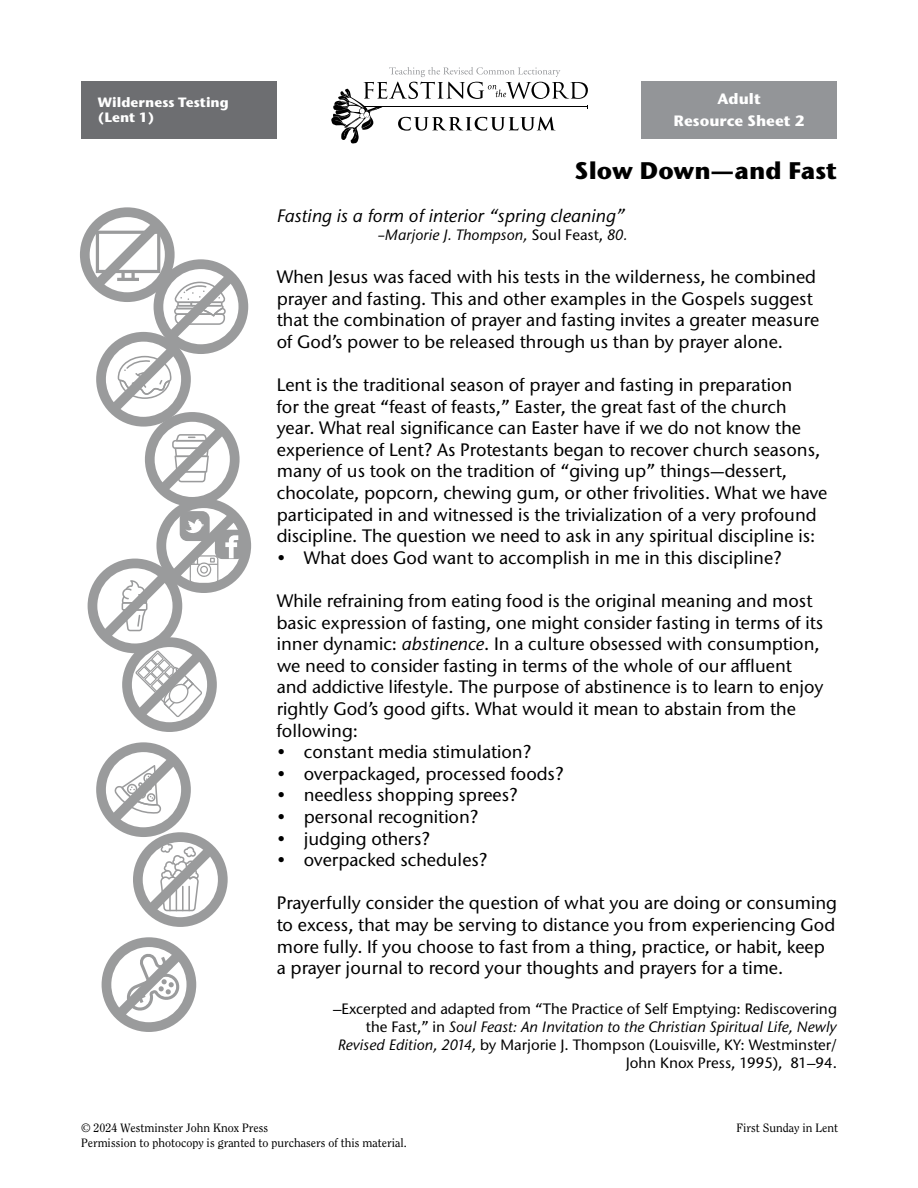
<style>
.page{position:relative;width:918px;height:1188px;background:#fff}
.page>*{position:absolute;margin:0;border:0;box-sizing:border-box;transform-origin:0 0}
.t1{font:700 24px "Stone Sans ITC Std";color:#000}
.t2{font:500 18px/21.6px "Stone Sans ITC Std";color:#000}
.t3{font:italic 500 18px "Stone Sans ITC Std";color:#000}
.t4{font:500 15px/18px "Stone Sans ITC Std";color:#000;text-align:right}
.t5{font:italic 500 15px "Stone Sans ITC Std";color:#000}
.t6{font:700 15px/22.5px "Stone Sans ITC Std";color:#fff;text-align:center}
.t7{font:700 13.5px/15px "Stone Sans ITC Std";color:#fff}
.t8{font:12px "Clearface Std";color:#000}
.s1{font-style:normal}
.s2{font-style:italic}
</style>
<div class="page">
<div style="left:641px;top:81px;width:196px;height:57px;background:#939598"></div>
<svg style="left:331px;top:67px;width:257px;height:77px"></svg>
<div style="left:81px;top:81px;width:196px;height:57px;background:#6d6e71"></div>
<svg style="left:96px;top:742px;width:132px;height:185px"></svg>
<svg style="left:102px;top:937px;width:94px;height:95px"></svg>
<svg style="left:80px;top:207px;width:171px;height:525px"></svg>
<p class="t7" style="left:98px;top:95px;width:132px">Wilderness Testing (Lent 1)</p>
<p class="t6" style="left:674px;top:87px;width:133px">Adult<br>Resource Sheet 2</p>
<h1 class="t1" style="left:575px;top:155px;width:264px">Slow Down—and Fast</h1>
<p class="t3" style="left:277px;top:205px;width:350px">Fasting is a form of interior “spring cleaning”</p>
<p class="t5" style="left:378px;top:226px;width:252px">–Marjorie J. Thompson, <span class="s1">Soul Feast,</span> 80.</p>
<p class="t2" style="left:277px;top:266px;width:544px">When Jesus was faced with his tests in the wilderness, he combined prayer and fasting. This and other examples in the Gospels suggest that the combination of prayer and fasting invites a greater measure of God’s power to be released through us than by prayer alone.</p>
<p class="t2" style="left:277px;top:374px;width:552px">Lent is the traditional season of prayer and fasting in preparation<br>for the great “feast of feasts,” Easter, the great fast of the church year. What real significance can Easter have if we do not know the experience of Lent? As Protestants began to recover church seasons, many of us took on the tradition of “giving up” things—dessert, chocolate, popcorn, chewing gum, or other frivolities. What we have participated in and witnessed is the trivialization of a very profound discipline. The question we need to ask in any spiritual discipline is:</p>
<p class="t2" style="left:277px;top:547px;width:506px">• What does God want to accomplish in me in this discipline?</p>
<p class="t2" style="left:277px;top:590px;width:548px">While refraining from eating food is the original meaning and most basic expression of fasting, one might consider fasting in terms of its inner dynamic: <span class="s2">abstinence</span>. In a culture obsessed with consumption, we need to consider fasting in terms of the whole of our affluent and addictive lifestyle. The purpose of abstinence is to learn to enjoy rightly God’s good gifts. What would it mean to abstain from the following:</p>
<p class="t2" style="left:277px;top:741px;width:256px">• constant media stimulation?</p>
<p class="t2" style="left:277px;top:763px;width:288px">• overpackaged, processed foods?</p>
<p class="t2" style="left:277px;top:784px;width:242px">• needless shopping sprees?</p>
<p class="t2" style="left:277px;top:806px;width:203px">• personal recognition?</p>
<p class="t2" style="left:277px;top:827px;width:155px">• judging others?</p>
<p class="t2" style="left:277px;top:849px;width:212px">• overpacked schedules?</p>
<p class="t2" style="left:277px;top:892px;width:562px">Prayerfully consider the question of what you are doing or consuming to excess, that may be serving to distance you from experiencing God more fully. If you choose to fast from a thing, practice, or habit, keep a prayer journal to record your thoughts and prayers for a time.</p>
<p class="t4" style="left:333px;top:1000px;width:505px">–Excerpted and adapted from “The Practice of Self Emptying: Rediscovering the Fast,” in <span class="s2">Soul Feast: An Invitation to the Christian Spiritual Life, Newly Revised Edition, 2014,</span> by Marjorie J. Thompson (Louisville, KY: Westminster/ John Knox Press, 1995), 81–94.</p>
<p class="t8" style="left:81px;top:1121px;width:189px">© 2024 Westminster John Knox Press</p>
<p class="t8" style="left:736px;top:1121px;width:103px">First Sunday in Lent</p>
<p class="t8" style="left:81px;top:1135px;width:327px">Permission to photocopy is granted to purchasers of this material.</p>
</div>
